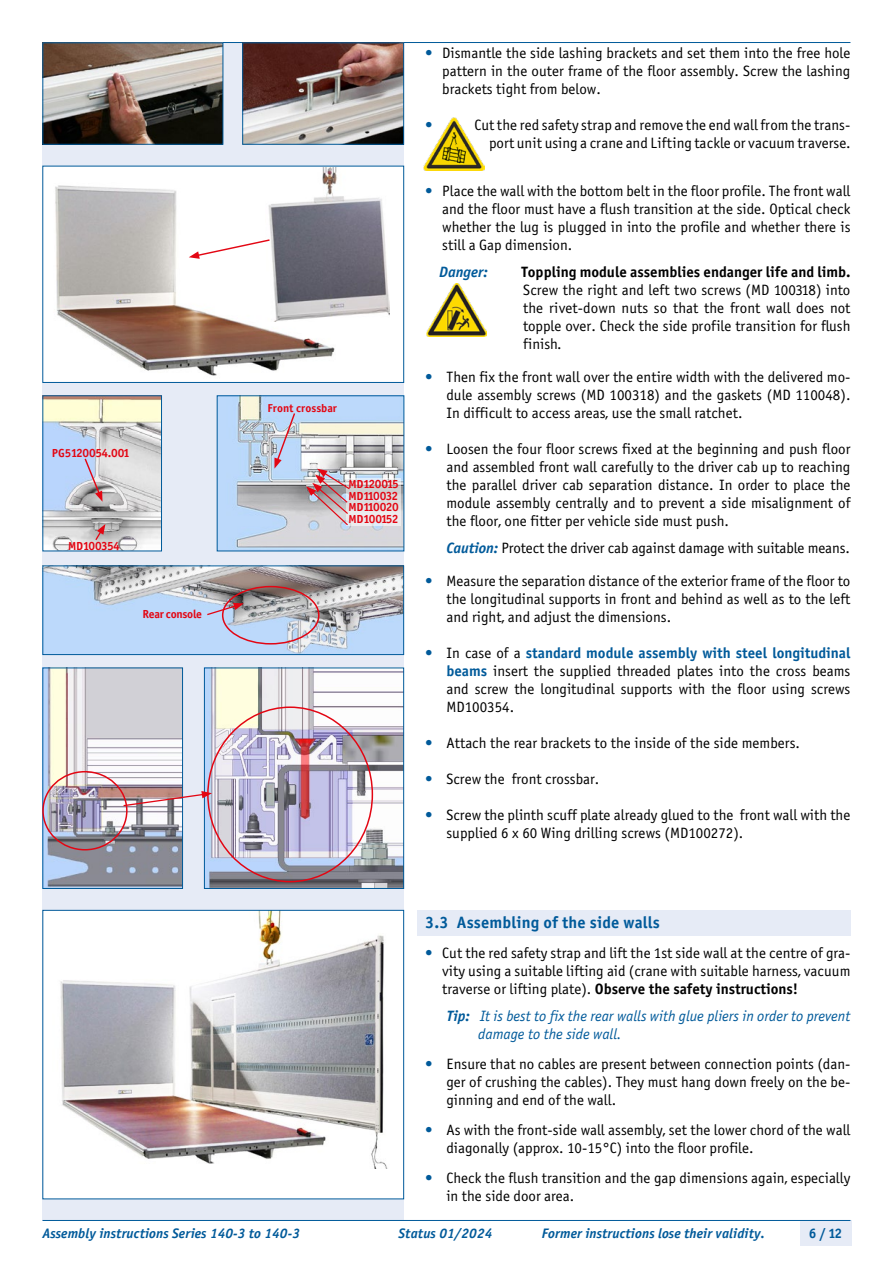
<style>
.page{position:relative;width:893px;height:1263px;background:#fff}
.page>*{position:absolute;margin:0;border:0;box-sizing:border-box;transform-origin:0 0}
.t1{font:16.5px "Officina Sans Bold ITC";letter-spacing:.01em;color:#005a9a}
.t2{font:15px/18px "Officina Sans Book ITC";color:#000;text-align:justify}
.t3{font:15px "Officina Sans Bold ITC";color:#000}
.t4{font:italic 15px/18px "Officina Sans Book ITC";color:#005a9a}
.t5{font:15px "Officina Sans Bold ITC";color:#005a9a}
.t6{font:italic 15px "Officina Sans Bold ITC";color:#005a9a}
.t7{font:15px "Officina Sans Book ITC";color:#005a9a}
.t8{font:italic 13.8px "Officina Sans Bold ITC";letter-spacing:.005em;color:#005a9a}
.t9{font:13.8px "Officina Sans Bold ITC";color:#005a9a}
.t10{font:12px/11.6px "Officina Sans Bold ITC";letter-spacing:-.065em;color:#e30613;text-align:justify}
.t11{font:12px "Officina Sans Bold ITC";letter-spacing:-.025em;color:#e30613}
.t12{font:11.7px "Officina Sans Bold ITC";letter-spacing:-.025em;color:#e30613}
.t13{font:11.55px "Officina Sans Bold ITC";color:#e30613}
.s1{font-size:11.7px}
.s2{color:#005a9a}
.s3{font-family:"Officina Sans Bold ITC";font-style:italic;color:#005a9a}
.s4{font-family:"Officina Sans Book ITC"}
.s5{font-family:"Officina Sans Book ITC";color:#000}
.s6{font-family:"Officina Sans Bold ITC";color:#005a9a}
.s7{font-family:"Officina Sans Bold ITC"}
</style>
<div class="page">
<div style="left:43px;top:42px;width:361px;height:1178px;background:#e6ebf6"></div>
<div style="left:800px;top:1220px;width:51px;height:26px;background:#e6ebf6"></div>
<hr style="left:43px;top:1220px;width:807px;height:1px;background:#005a9a">
<hr style="left:43px;top:42px;width:807px;height:1px;background:#005a9a">
<div style="left:417px;top:910px;width:433px;height:25px;background:#e6ebf6"></div>
<img style="left:424px;top:118px;width:60px;height:53px">
<img style="left:426px;top:284px;width:60px;height:53px">
<div style="left:43px;top:910px;width:361px;height:289px;background:#fff"></div>
<img style="left:60px;top:912px;width:327px;height:256px">
<div style="left:43px;top:910px;width:361px;height:289px;border:1px solid #005a9a"></div>
<div style="left:43px;top:166px;width:361px;height:216px;background:#fff"></div>
<img style="left:55px;top:185px;width:280px;height:191px">
<div style="left:43px;top:166px;width:361px;height:217px;border:1px solid #005a9a"></div>
<img style="left:45px;top:45px;width:176px;height:98px">
<div style="left:43px;top:43px;width:180px;height:102px;border:1px solid #005a9a"></div>
<img style="left:244px;top:45px;width:158px;height:98px">
<div style="left:242px;top:43px;width:162px;height:102px;border:1px solid #005a9a"></div>
<img style="left:266px;top:168px;width:124px;height:153px">
<img style="left:219px;top:397px;width:183px;height:152px">
<svg style="left:274px;top:412px;width:22px;height:57px"></svg>
<svg style="left:351px;top:478px;width:50px;height:48px"></svg>
<svg style="left:306px;top:469px;width:45px;height:57px;background:#c2aab0"></svg>
<img style="left:45px;top:397px;width:115px;height:152px">
<div style="left:43px;top:395px;width:119px;height:156px;border:1px solid #005a9a"></div>
<svg style="left:83px;top:457px;width:20px;height:45px"></svg>
<svg style="left:94px;top:524px;width:11px;height:18px"></svg>
<img style="left:45px;top:568px;width:357px;height:85px">
<div style="left:43px;top:566px;width:361px;height:89px;border:1px solid #005a9a"></div>
<div style="left:222px;top:586px;width:98px;height:58px;border:2px solid #e30613;border-radius:50%"></div>
<svg style="left:206px;top:603px;width:38px;height:13px"></svg>
<svg style="left:189px;top:238px;width:82px;height:21px"></svg>
<img style="left:45px;top:670px;width:136px;height:217px">
<div style="left:43px;top:668px;width:140px;height:221px;border:1px solid #005a9a"></div>
<div style="left:42px;top:771px;width:86px;height:79px;border:2px solid #e30613;border-radius:50%"></div>
<img style="left:206px;top:670px;width:196px;height:217px">
<div style="left:204px;top:668px;width:200px;height:221px;border:1px solid #005a9a"></div>
<svg style="left:122px;top:791px;width:90px;height:16px"></svg>
<p class="t11" style="left:52px;top:446px;width:80px"><span class="s1">PG5</span>120054.001</p>
<p class="t10" style="left:68px;top:540px;width:53px"><span class="s1">MD</span>100354</p>
<p class="t12" style="left:143px;top:606px;width:61px">Rear console</p>
<p class="t13" style="left:268px;top:401px;width:71px">Front crossbar</p>
<p class="t10" style="left:348px;top:478px;width:52px"><span class="s1">MD</span>120015<br><span class="s1">MD</span>110032<br><span class="s1">MD</span>110020<br><span class="s1">MD</span>100152</p>
<p class="t2" style="left:442px;top:44px;width:410px;text-indent:-17px"><span class="s2">•</span> Dismantle the side lashing brackets and set them into the free hole pattern in the outer frame of the floor assembly. Screw the lashing brackets tight from below.</p>
<p class="t7" style="left:425px;top:116px;width:9px">•</p>
<p class="t2" style="left:474px;top:116px;width:378px;text-align:right">Cut the red safety strap and remove the end wall from the trans&shy;port unit using a crane and Lifting tackle or vacuum traverse.</p>
<p class="t2" style="left:442px;top:182px;width:410px;text-indent:-17px"><span class="s2">•</span> Place the wall with the bottom belt in the floor profile. The front wall and the floor must have a flush transition at the side. Optical check whether the lug is plugged in into the profile and whether there is still a Gap dimension.</p>
<p class="t6" style="left:439px;top:263px;width:50px">Danger:</p>
<p class="t3" style="left:521px;top:262px;width:331px">Toppling module assemblies endanger life and limb.</p>
<p class="t2" style="left:523px;top:281px;width:329px">Screw the right and left two screws (MD 100318) into the rivet-down nuts so that the front wall does not topple over. Check the side profile transition for flush finish.</p>
<p class="t2" style="left:446px;top:368px;width:405px;text-indent:-21px"><span class="s2">•</span> Then fix the front wall over the entire width with the delivered mo&shy;dule assembly screws (MD 100318) and the gaskets (MD 110048).<br>In difficult to access areas, use the small ratchet.</p>
<p class="t2" style="left:446px;top:440px;width:405px;text-indent:-21px"><span class="s2">•</span> Loosen the four floor screws fixed at the beginning and push floor and assembled front wall carefully to the driver cab up to reaching the parallel driver cab separation distance. In order to place the module assembly centrally and to prevent a side misalignment of the floor, one fitter per vehicle side must push.</p>
<p class="t2" style="left:446px;top:539px;width:405px"><span class="s3">Caution:</span> Protect the driver cab against damage with suitable means.</p>
<p class="t2" style="left:446px;top:572px;width:405px;text-indent:-21px"><span class="s2">•</span> Measure the separation distance of the exterior frame of the floor to the longitudinal supports in front and behind as well as to the left and right, and adjust the dimensions.</p>
<p class="t5" style="left:425px;top:643px;width:427px"><span class="s4">•</span> <span class="s5">In case of a</span> standard module assembly with steel longitudinal</p>
<p class="t2" style="left:446px;top:662px;width:405px"><span class="s6">beams</span> insert the supplied threaded plates into the cross beams and screw the longitudinal supports with the floor using screws MD100354.</p>
<p class="t2" style="left:425px;top:734px;width:376px"><span class="s2">•</span> Attach the rear brackets to the inside of the side members.</p>
<p class="t2" style="left:425px;top:770px;width:176px"><span class="s2">•</span> Screw the front crossbar.</p>
<p class="t2" style="left:446px;top:806px;width:405px;text-indent:-21px"><span class="s2">•</span> Screw the plinth scuff plate already glued to the front wall with the supplied 6 x 60 Wing drilling screws (MD100272).</p>
<p class="t1" style="left:425px;top:912px;width:236px">3.3 Assembling of the side walls</p>
<p class="t2" style="left:425px;top:944px;width:427px;text-align:right"><span class="s2">•</span> Cut the red safety strap and lift the 1st side wall at the centre of gra&shy;vity using a suitable lifting aid (crane with suitable harness, vacuum</p>
<p class="t3" style="left:442px;top:979px;width:357px"><span class="s4">traverse or lifting plate).</span> Observe the safety instructions!</p>
<p class="t4" style="left:478px;top:1007px;width:374px;text-indent:-32px"><span class="s7">Tip:</span> It is best to fix the rear walls with glue pliers in order to prevent damage to the side wall.</p>
<p class="t2" style="left:446px;top:1055px;width:405px;text-indent:-21px"><span class="s2">•</span> Ensure that no cables are present between connection points (dan&shy;ger of crushing the cables). They must hang down freely on the be&shy;ginning and end of the wall.</p>
<p class="t2" style="left:446px;top:1121px;width:405px;text-indent:-21px"><span class="s2">•</span> As with the front-side wall assembly, set the lower chord of the wall diagonally (approx. 10-15°C) into the floor profile.</p>
<p class="t2" style="left:446px;top:1169px;width:405px;text-indent:-21px"><span class="s2">•</span> Check the flush transition and the gap dimensions again, especially in the side door area.</p>
<p class="t8" style="left:43px;top:1225px;width:259px">Assembly instructions Series 140-3 to 140-3</p>
<p class="t8" style="left:399px;top:1225px;width:95px">Status 01/2024</p>
<p class="t8" style="left:542px;top:1225px;width:225px">Former instructions lose their validity.</p>
<p class="t9" style="left:809px;top:1225px;width:35px">6 / 12</p>
</div>
